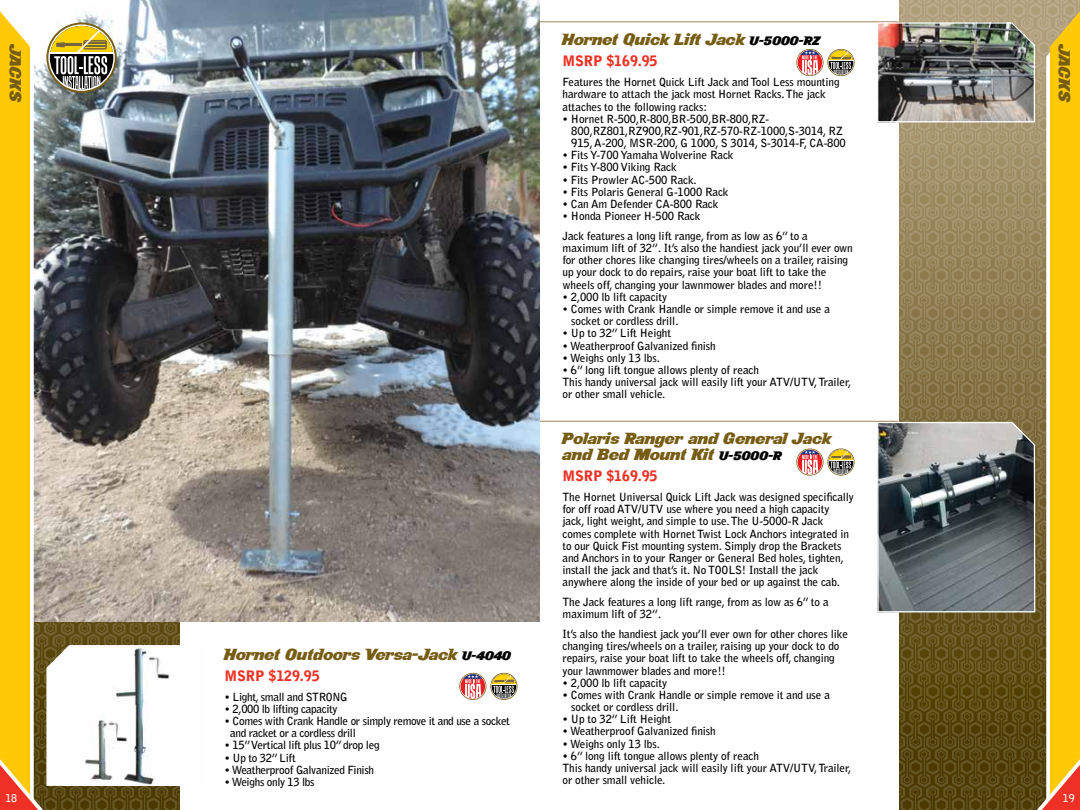
<style>
.page{position:relative;width:1080px;height:810px;background:#fff}
.page>*{position:absolute;margin:0;border:0;box-sizing:border-box;transform-origin:0 0}
.t1{font:21.25px/16.2px "New Yorkto Las Vegas";color:#765d13;scale:.87 1}
.t2{font:900 14.38px "Bell Gothic Std";letter-spacing:-.01em;color:#ee3124}
.t3{font:700 11.25px/12.1px "Bell Gothic Std";letter-spacing:-.01em;color:#000}
.t4{font:700 11.25px/12.1px "Bell Gothic Std";letter-spacing:-.03em;color:#000}
.t5{font:700 10.62px "Bell Gothic Std";color:#fff}
.s1{font-size:16.25px;color:#000}
</style>
<div class="page">
<hr style="left:540px;top:21px;width:358px;height:1px;background:#af9d78">
<svg style="left:796px;top:49px;width:27px;height:27px"></svg>
<svg style="left:797px;top:50px;width:26px;height:25px"></svg>
<div style="left:798px;top:50px;width:24px;height:25px;background:#ed1d24;border-radius:50%"></div>
<svg style="left:800px;top:50px;width:19px;height:25px"></svg>
<svg style="left:827px;top:49px;width:28px;height:27px"></svg>
<svg style="left:828px;top:50px;width:26px;height:25px"></svg>
<svg style="left:829px;top:50px;width:24px;height:25px"></svg>
<img style="left:128px;top:0;width:412px;height:622px">
<svg style="left:459px;top:673px;width:27px;height:27px"></svg>
<svg style="left:460px;top:674px;width:26px;height:25px"></svg>
<svg style="left:461px;top:674px;width:24px;height:25px"></svg>
<svg style="left:463px;top:674px;width:19px;height:25px"></svg>
<svg style="left:490px;top:673px;width:28px;height:27px"></svg>
<svg style="left:491px;top:674px;width:26px;height:25px"></svg>
<svg style="left:492px;top:674px;width:24px;height:25px"></svg>
<hr style="left:540px;top:421px;width:358px;height:1px;background:#af9d78">
<svg style="left:796px;top:449px;width:27px;height:27px"></svg>
<svg style="left:797px;top:449px;width:26px;height:26px"></svg>
<div style="left:798px;top:450px;width:24px;height:24px;background:#ed1d24;border-radius:50%"></div>
<svg style="left:800px;top:450px;width:19px;height:24px"></svg>
<svg style="left:827px;top:449px;width:28px;height:27px"></svg>
<svg style="left:828px;top:449px;width:26px;height:26px"></svg>
<svg style="left:829px;top:450px;width:24px;height:24px"></svg>
<img style="left:0;top:11px;width:205px;height:799px">
<svg style="left:876px;top:11px;width:204px;height:799px;background:#99895a"></svg>
<h1 class="t1" style="left:562px;top:32px;width:298px">Hornet Quick Lift Jack <span class="s1">U-5000-RZ</span></h1>
<p class="t2" style="left:562px;top:53px;width:97px">MSRP $169.95</p>
<p class="t3" style="left:562px;top:76px;width:279px">Features the Hornet Quick Lift Jack and Tool Less mounting hardware to attach the jack most Hornet Racks. The jack attaches to the following racks:</p>
<p class="t3" style="left:571px;top:113px;width:276px;text-indent:-9px">• Hornet R-500,R-800,BR-500,BR-800,RZ-<br>800,RZ801,RZ900,RZ-901,RZ-570-RZ-1000,S-3014, RZ<br>915, A-200, MSR-200, G 1000, S 3014, S-3014-F, CA-800</p>
<p class="t3" style="left:562px;top:149px;width:173px">• Fits Y-700 Yamaha Wolverine Rack</p>
<p class="t3" style="left:562px;top:161px;width:116px">• Fits Y-800 Viking Rack</p>
<p class="t3" style="left:562px;top:174px;width:136px">• Fits Prowler AC-500 Rack.</p>
<p class="t3" style="left:562px;top:186px;width:168px">• Fits Polaris General G-1000 Rack</p>
<p class="t3" style="left:562px;top:198px;width:157px">• Can Am Defender CA-800 Rack</p>
<p class="t3" style="left:562px;top:206px;width:247px;line-height:19.8px">• Honda Pioneer H-500 Rack<br>Jack features a long lift range, from as low as 6” to a</p>
<p class="t3" style="left:562px;top:242px;width:292px">maximum lift of 32”. It’s also the handiest jack you’ll ever own for other chores like changing tires/wheels on a trailer, raising up your dock to do repairs, raise your boat lift to take the wheels off, changing your lawnmower blades and more!!</p>
<p class="t3" style="left:562px;top:291px;width:106px">• 2,000 lb lift capacity</p>
<p class="t3" style="left:571px;top:303px;width:260px;text-indent:-9px">• Comes with Crank Handle or simple remove it and use a socket or cordless drill.</p>
<p class="t3" style="left:562px;top:327px;width:110px">• Up to 32” Lift Height</p>
<p class="t3" style="left:562px;top:339px;width:155px">• Weatherproof Galvanized finish</p>
<p class="t3" style="left:562px;top:352px;width:99px">• Weighs only 13 lbs.</p>
<p class="t3" style="left:562px;top:364px;width:290px">• 6” long lift tongue allows plenty of reach<br>This handy universal jack will easily lift your ATV/UTV, Trailer, or other small vehicle.</p>
<h1 class="t1" style="left:23px;top:45px;width:68px;rotate:90deg">JACKS</h1>
<h1 class="t1" style="left:1072px;top:45px;width:68px;rotate:90deg">JACKS</h1>
<h1 class="t1" style="left:225px;top:647px;width:331px">Hornet Outdoors Versa-Jack <span class="s1">U-4040</span></h1>
<p class="t2" style="left:225px;top:668px;width:97px">MSRP $129.95</p>
<p class="t4" style="left:225px;top:691px;width:125px">• Light, small and STRONG</p>
<p class="t4" style="left:225px;top:703px;width:114px">• 2,000 lb lifting capacity</p>
<p class="t4" style="left:230px;top:715px;width:281px;text-indent:-6px">• Comes with Crank Handle or simply remove it and use a socket and racket or a cordless drill</p>
<p class="t4" style="left:225px;top:739px;width:157px">• 15” Vertical lift plus 10” drop leg</p>
<p class="t4" style="left:225px;top:752px;width:73px">• Up to 32” Lift</p>
<p class="t4" style="left:225px;top:764px;width:151px">• Weatherproof Galvanized Finish</p>
<p class="t4" style="left:225px;top:776px;width:92px">• Weighs only 13 lbs</p>
<h1 class="t1" style="left:562px;top:431px;width:310px">Polaris Ranger and General Jack and Bed Mount Kit <span class="s1">U-5000-R</span></h1>
<p class="t2" style="left:562px;top:468px;width:97px">MSRP $169.95</p>
<p class="t3" style="left:562px;top:491px;width:293px">The Hornet Universal Quick Lift Jack was designed specifically for off road ATV/UTV use where you need a high capacity jack, light weight, and simple to use. The U-5000-R Jack comes complete with Hornet Twist Lock Anchors integrated in to our Quick Fist mounting system. Simply drop the Brackets and Anchors in to your Ranger or General Bed holes, tighten, install the jack and that’s it. No TOOLS! Install the jack anywhere along the inside of your bed or up against the cab.</p>
<p class="t3" style="left:562px;top:596px;width:268px">The Jack features a long lift range, from as low as 6” to a maximum lift of 32”.</p>
<p class="t3" style="left:562px;top:628px;width:287px">It’s also the handiest jack you’ll ever own for other chores like changing tires/wheels on a trailer, raising up your dock to do repairs, raise your boat lift to take the wheels off, changing your lawnmower blades and more!!</p>
<p class="t3" style="left:562px;top:677px;width:106px">• 2,000 lb lift capacity</p>
<p class="t3" style="left:571px;top:689px;width:260px;text-indent:-9px">• Comes with Crank Handle or simple remove it and use a socket or cordless drill.</p>
<p class="t3" style="left:562px;top:713px;width:110px">• Up to 32” Lift Height</p>
<p class="t3" style="left:562px;top:725px;width:155px">• Weatherproof Galvanized finish</p>
<p class="t3" style="left:562px;top:738px;width:99px">• Weighs only 13 lbs.</p>
<p class="t3" style="left:562px;top:750px;width:290px">• 6” long lift tongue allows plenty of reach<br>This handy universal jack will easily lift your ATV/UTV, Trailer, or other small vehicle.</p>
<p class="t5" style="left:5px;top:791px;width:13px">18</p>
<p class="t5" style="left:1063px;top:791px;width:13px">19</p>
</div>
